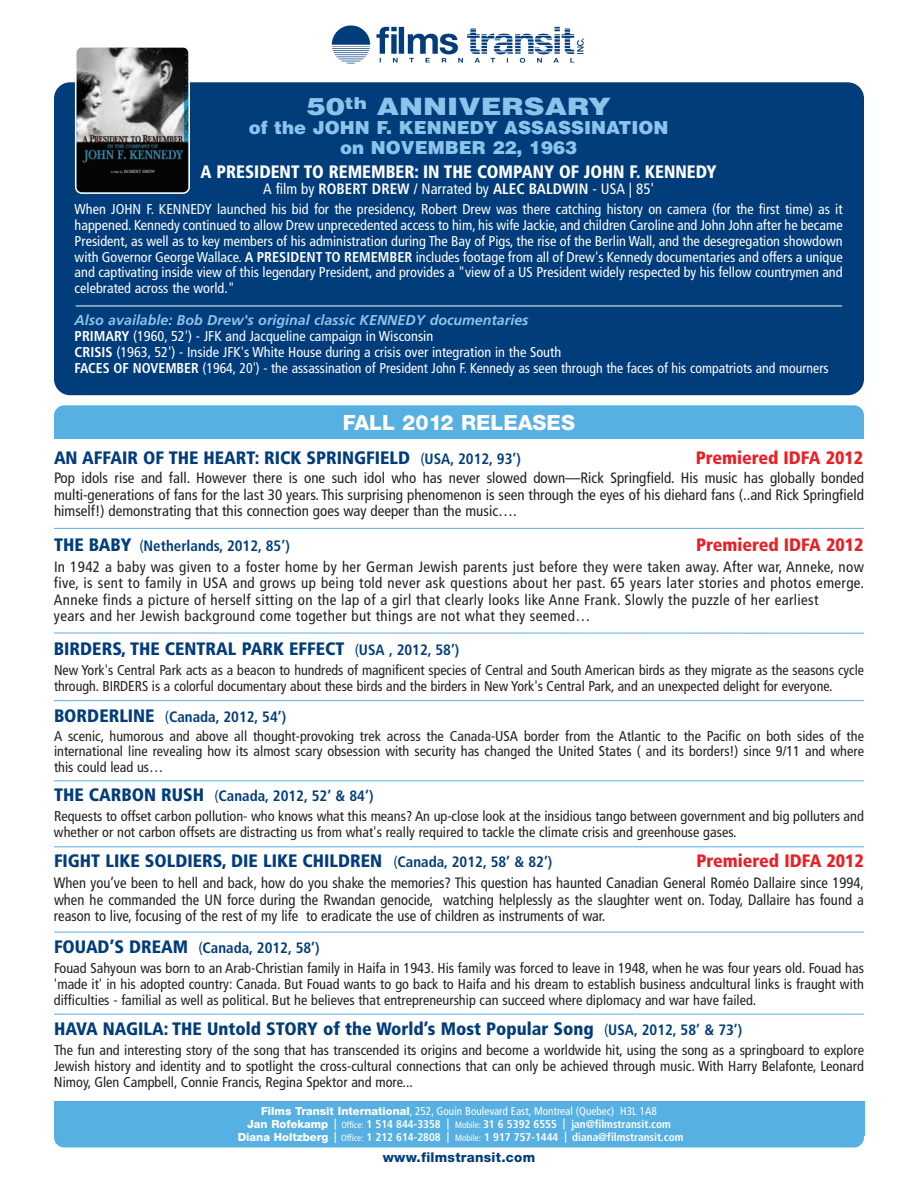
<style>
.page{position:relative;width:918px;height:1188px;background:#fff}
.page>*{position:absolute;margin:0;border:0;box-sizing:border-box;transform-origin:0 0}
.t1{font:900 24px "Helvetica";color:#8cc3ea;scale:1.2 1}
.t2{font:800 21px "Helvetica Neue";color:#fff}
.t3{font:900 condensed 18px "Frutiger";color:#013c7b}
.t4{font:900 condensed 18px "Frutiger";color:#ee1d23}
.t5{font:900 18px/19.5px "Helvetica";color:#8cc3ea;text-align:center}
.t6{font:900 condensed 18px "Frutiger";color:#fff;scale:.95 1}
.t7{font:condensed 15px/16.5px "Frutiger";letter-spacing:.025em;color:#231f20;text-align:justify}
.t8{font:700 condensed 15px "Frutiger";color:#013c7b}
.t9{font:condensed 15px "Frutiger";color:#fff}
.t10{font:condensed 14.25px/15.8px "Frutiger";color:#231f20;text-align:justify}
.t11{font:condensed 14.25px/15.8px "Frutiger";color:#fff;text-align:justify}
.t12{font:800 13.5px "Helvetica Neue";letter-spacing:.02em;color:#013c7b}
.t13{font:700 condensed 11.25px/12.8px "Frutiger";color:#fff;text-align:center}
.s1{font-weight:700}
.s2{font-weight:700;font-style:italic;font-stretch:normal;color:#8cc3ea}
.s3{font-weight:400;font-size:15px}
.s4{font-weight:700;font-size:15px}
.s5{font-weight:900;font-size:18px}
.s6{font-weight:400}
.s7{font-family:"Helvetica Neue";font-weight:800;font-stretch:normal}
.s8{font-weight:400;font-size:9px}
</style>
<div class="page">
<img style="left:331px;top:25px;width:253px;height:39px">
<div style="left:54px;top:1127px;width:810px;height:21px;background:#57b0e2;border-radius:10px"></div>
<div style="left:54px;top:1101px;width:810px;height:35px;background:#57b0e2"></div>
<hr style="left:54px;top:700px;width:810px;height:1px;background:#57b0e2">
<hr style="left:54px;top:633px;width:810px;height:1px;background:#57b0e2">
<hr style="left:54px;top:780px;width:810px;height:1px;background:#57b0e2">
<hr style="left:54px;top:932px;width:810px;height:1px;background:#57b0e2">
<hr style="left:54px;top:1014px;width:810px;height:1px;background:#57b0e2">
<hr style="left:54px;top:846px;width:810px;height:1px;background:#57b0e2">
<hr style="left:54px;top:528px;width:810px;height:1px;background:#57b0e2">
<div style="left:54px;top:82px;width:810px;height:313px;background:#013c7b;border-radius:16px"></div>
<img style="left:75px;top:47px;width:115px;height:147px">
<hr style="left:76px;top:306px;width:766px;height:1px;background:#fff">
<div style="left:54px;top:405px;width:810px;height:21px;background:#57b0e2;border-radius:10px"></div>
<div style="left:54px;top:417px;width:810px;height:22px;background:#57b0e2"></div>
<h1 class="t1" style="left:306px;top:92px;width:255px">50<sup>th</sup> ANNIVERSARY</h1>
<p class="t5" style="left:249px;top:118px;width:421px">of the JOHN F. KENNEDY ASSASSINATION on NOVEMBER 22, 1963</p>
<p class="t6" style="left:201px;top:164px;width:545px">A PRESIDENT TO REMEMBER: IN THE COMPANY OF JOHN F. KENNEDY</p>
<p class="t9" style="left:263px;top:183px;width:393px">A film by <span class="s1">ROBERT DREW</span> / Narrated by <span class="s1">ALEC BALDWIN</span> - USA | 85'</p>
<p class="t11" style="left:75px;top:203px;width:770px">When JOHN F. KENNEDY launched his bid for the presidency, Robert Drew was there catching history on camera (for the first time) as it happened. Kennedy continued to allow Drew unprecedented access to him, his wife Jackie, and children Caroline and John John after he became President, as well as to key members of his administration during The Bay of Pigs, the rise of the Berlin Wall, and the desegregation showdown with Governor George Wallace. <span class="s1">A PRESIDENT TO REMEMBER</span> includes footage from all of Drew's Kennedy documentaries and offers a unique and captivating inside view of this legendary President, and provides a "view of a US President widely respected by his fellow countrymen and celebrated across the world."</p>
<p class="t11" style="left:75px;top:314px;width:755px;text-align:left"><span class="s2">Also available: Bob Drew's original classic KENNEDY documentaries<br></span><span class="s1">PRIMARY</span> (1960, 52') - JFK and Jacqueline campaign in Wisconsin<br><span class="s1">CRISIS</span> (1963, 52') - Inside JFK's White House during a crisis over integration in the South<br><span class="s1">FACES OF NOVEMBER</span> (1964, 20') - the assassination of President John F. Kennedy as seen through the faces of his compatriots and mourners</p>
<h2 class="t2" style="left:343px;top:415px;width:234px">FALL 2012 RELEASES</h2>
<p class="t3" style="left:54px;top:450px;width:468px">AN AFFAIR OF THE HEART: RICK SPRINGFIELD <span class="s3">(</span><span class="s4">USA, 2012, 93’)</span></p>
<p class="t4" style="left:696px;top:450px;width:169px">Premiered IDFA 2012</p>
<p class="t7" style="left:54px;top:471px;width:811px">Pop idols rise and fall. However there is one such idol who has never slowed down—Rick Springfield. His music has globally bonded multi-generations of fans for the last 30 years. This surprising phenomenon is seen through the eyes of his diehard fans (..and Rick Springfield himself!) demonstrating that this connection goes way deeper than the music….</p>
<p class="t8" style="left:54px;top:540px;width:237px"><span class="s5">THE BABY</span> <span class="s6">(</span>Netherlands, 2012, 85’)</p>
<p class="t4" style="left:696px;top:537px;width:169px">Premiered IDFA 2012</p>
<p class="t7" style="left:54px;top:560px;width:811px;text-align:left">In 1942 a baby was given to a foster home by her German Jewish parents just before they were taken away. After war, Anneke, now five, is sent to family in USA and grows up being told never ask questions about her past. 65 years later stories and photos emerge.<br>Anneke finds a picture of herself sitting on the lap of a girl that clearly looks like Anne Frank. Slowly the puzzle of her earliest<br>years and her Jewish background come together but things are not what they seemed…</p>
<p class="t3" style="left:54px;top:642px;width:407px">BIRDERS, THE CENTRAL PARK EFFECT <span class="s3">(</span><span class="s4">USA , 2012, 58’)</span></p>
<p class="t10" style="left:54px;top:664px;width:811px">New York's Central Park acts as a beacon to hundreds of magnificent species of Central and South American birds as they migrate as the seasons cycle through. BIRDERS is a colorful documentary about these birds and the birders in New York's Central Park, and an unexpected delight for everyone.</p>
<p class="t8" style="left:54px;top:711px;width:234px"><span class="s5">BORDERLINE</span> <span class="s6">(</span>Canada, 2012, 54’)</p>
<p class="t10" style="left:54px;top:729px;width:811px">A scenic, humorous and above all thought-provoking trek across the Canada-USA border from the Atlantic to the Pacific on both sides of the international line revealing how its almost scary obsession with security has changed the United States ( and its borders!) since 9/11 and where this could lead us…</p>
<p class="t8" style="left:54px;top:789px;width:321px"><span class="s5">THE CARBON RUSH</span> <span class="s6">(</span>Canada, 2012, 52’ &amp; 84’)</p>
<p class="t10" style="left:54px;top:809px;width:811px">Requests to offset carbon pollution- who knows what this means? An up-close look at the insidious tango between government and big polluters and whether or not carbon offsets are distracting us from what's really required to tackle the climate crisis and greenhouse gases.</p>
<p class="t3" style="left:54px;top:854px;width:500px">FIGHT LIKE SOLDIERS, DIE LIKE CHILDREN <span class="s3">(</span><span class="s4">Canada, 2012, 58’ &amp; 82’)</span></p>
<p class="t4" style="left:697px;top:854px;width:169px">Premiered IDFA 2012</p>
<p class="t7" style="left:54px;top:876px;width:812px">When you’ve been to hell and back, how do you shake the memories? This question has haunted Canadian General Roméo Dallaire since 1994, when he commanded the UN force during the Rwandan genocide, watching helplessly as the slaughter went on. Today, Dallaire has found a reason to live, focusing of the rest of my life to eradicate the use of children as instruments of war.</p>
<p class="t8" style="left:54px;top:942px;width:267px"><span class="s5">FOUAD’S DREAM</span> <span class="s6">(</span>Canada, 2012, 58’)</p>
<p class="t10" style="left:54px;top:962px;width:812px">Fouad Sahyoun was born to an Arab-Christian family in Haifa in 1943. His family was forced to leave in 1948, when he was four years old. Fouad has 'made it' in his adopted country: Canada. But Fouad wants to go back to Haifa and his dream to establish business andcultural links is fraught with difficulties - familial as well as political. But he believes that entrepreneurship can succeed where diplomacy and war have failed.</p>
<p class="t3" style="left:54px;top:1021px;width:690px">HAVA NAGILA: THE Untold STORY of the World’s Most Popular Song <span class="s3">(</span><span class="s4">USA, 2012, 58’ &amp; 73’)</span></p>
<p class="t10" style="left:54px;top:1043px;width:812px">The fun and interesting story of the song that has transcended its origins and become a worldwide hit, using the song as a springboard to explore Jewish history and identity and to spotlight the cross-cultural connections that can only be achieved through music. With Harry Belafonte, Leonard Nimoy, Glen Campbell, Connie Francis, Regina Spektor and more...</p>
<p class="t13" style="left:238px;top:1106px;width:447px"><span class="s7">Films Transit International</span><span class="s6">, 252, Gouin Boulevard East, Montreal (Quebec) H3L 1A8<br></span><span class="s7">Jan Rofekamp</span> | <span class="s8">Office:</span> 1 514 844-3358 | <span class="s8">Mobile:</span> 31 6 5392 6555 | jan@filmstransit.com<br><span class="s7">Diana Holtzberg</span> | <span class="s8">Office:</span> 1 212 614-2808 | <span class="s8">Mobile:</span> 1 917 757-1444 | diana@filmstransit.com</p>
<p class="t12" style="left:383px;top:1152px;width:154px">www.filmstransit.com</p>
</div>
